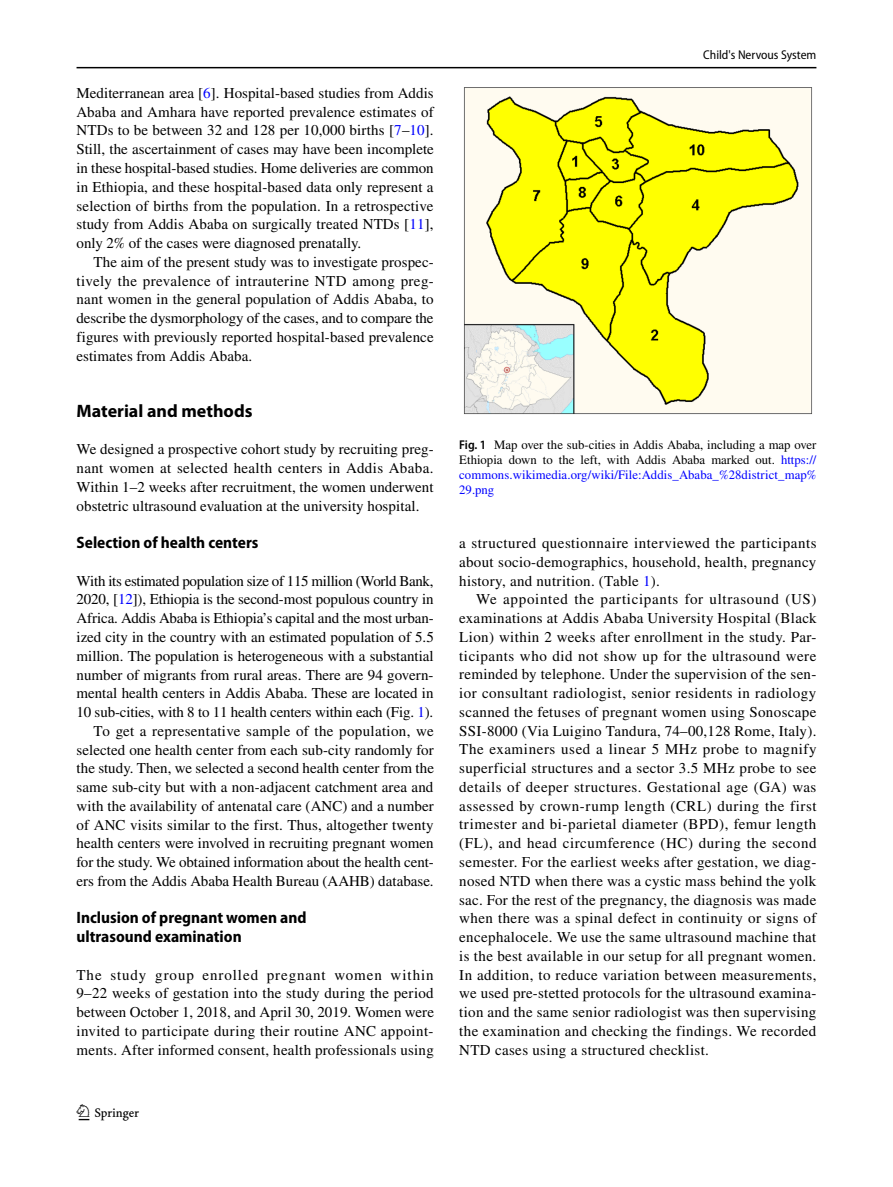
<style>
.page{position:relative;width:893px;height:1187px;background:#fff}
.page>*{position:absolute;margin:0;border:0;box-sizing:border-box;transform-origin:0 0}
.t1{font:22.5px "Springnew Regular 2";color:#000}
.t2{font:700 18px "Myriad Pro";color:#000}
.t3{font:700 semi-condensed 16.5px/18.8px "Myriad Pro";color:#000}
.t4{font:15px/18.8px "STIX";color:#000;text-align:justify}
.t5{font:12.75px/15px "STIX";letter-spacing:.005em;color:#000;text-align:justify}
.t6{font:semi-condensed 12.75px "Myriad Pro";color:#000}
.s1{color:#00f}
.s2{font-family:"Myriad Pro";font-weight:600;font-stretch:semi-condensed}
</style>
<div class="page">
<hr style="left:77px;top:67px;width:739px;height:1px;background:#000">
<img style="left:464px;top:87px;width:348px;height:327px">
<p class="t4" style="left:77px;top:84px;width:359px">Mediterranean area [<span class="s1">6</span>]. Hospital-based studies from Addis Ababa and Amhara have reported prevalence estimates of NTDs to be between 32 and 128 per 10,000 births [<span class="s1">7</span>–<span class="s1">10</span>].<br>Still, the ascertainment of cases may have been incomplete in these hospital-based studies. Home deliveries are common in Ethiopia, and these hospital-based data only represent a selection of births from the population. In a retrospective study from Addis Ababa on surgically treated NTDs [<span class="s1">11</span>], only 2% of the cases were diagnosed prenatally.</p>
<p class="t4" style="left:77px;top:253px;width:359px;text-indent:17px">The aim of the present study was to investigate prospec&shy;tively the prevalence of intrauterine NTD among preg&shy;nant women in the general population of Addis Ababa, to describe the dysmorphology of the cases, and to compare the figures with previously reported hospital-based prevalence estimates from Addis Ababa.</p>
<p class="t2" style="left:77px;top:399px;width:178px">Material and methods</p>
<p class="t4" style="left:77px;top:441px;width:359px">We designed a prospective cohort study by recruiting preg&shy;nant women at selected health centers in Addis Ababa.<br>Within 1–2 weeks after recruitment, the women underwent obstetric ultrasound evaluation at the university hospital.</p>
<p class="t3" style="left:77px;top:533px;width:183px">Selection of health centers</p>
<p class="t4" style="left:77px;top:572px;width:359px;text-align:right">With its estimated population size of 115 million (World Bank, 2020, [<span class="s1">12</span>]), Ethiopia is the second-most populous country in Africa. Addis Ababa is Ethiopia’s capital and the most urban&shy;ized city in the country with an estimated population of 5.5 million. The population is heterogeneous with a substantial number of migrants from rural areas. There are 94 govern&shy;mental health centers in Addis Ababa. These are located in 10 sub-cities, with 8 to 11 health centers within each (Fig. <span class="s1">1</span>).<br>To get a representative sample of the population, we selected one health center from each sub-city randomly for the study. Then, we selected a second health center from the same sub-city but with a non-adjacent catchment area and with the availability of antenatal care (ANC) and a number of ANC visits similar to the first. Thus, altogether twenty health centers were involved in recruiting pregnant women for the study. We obtained information about the health cent&shy;ers from the Addis Ababa Health Bureau (AAHB) database.</p>
<p class="t3" style="left:77px;top:908px;width:231px">Inclusion of pregnant women and ultrasound examination</p>
<p class="t4" style="left:77px;top:966px;width:359px">The study group enrolled pregnant women within 9–22 weeks of gestation into the study during the period between October 1, 2018, and April 30, 2019. Women were invited to participate during their routine ANC appoint&shy;ments. After informed consent, health professionals using</p>
<h1 class="t1" style="left:79px;top:1104px;width:62px">1 3</h1>
<p class="t6" style="left:703px;top:48px;width:115px">Child's Nervous System</p>
<p class="t5" style="left:459px;top:438px;width:359px"><span class="s2">Fig. 1</span> Map over the sub-cities in Addis Ababa, including a map over Ethiopia down to the left, with Addis Ababa marked out. <span class="s1">https:// commons.wikimedia.org/wiki/File:Addis_Ababa_%28district_map% 29.png</span></p>
<p class="t4" style="left:459px;top:534px;width:359px">a structured questionnaire interviewed the participants about socio-demographics, household, health, pregnancy history, and nutrition. (Table <span class="s1">1</span>).</p>
<p class="t4" style="left:459px;top:591px;width:359px;text-indent:17px">We appointed the participants for ultrasound (US) examinations at Addis Ababa University Hospital (Black Lion) within 2 weeks after enrollment in the study. Par&shy;ticipants who did not show up for the ultrasound were reminded by telephone. Under the supervision of the sen&shy;ior consultant radiologist, senior residents in radiology scanned the fetuses of pregnant women using Sonoscape SSI-8000 (Via Luigino Tandura, 74–00,128 Rome, Italy).<br>The examiners used a linear 5 MHz probe to magnify superficial structures and a sector 3.5 MHz probe to see details of deeper structures. Gestational age (GA) was assessed by crown-rump length (CRL) during the first trimester and bi-parietal diameter (BPD), femur length (FL), and head circumference (HC) during the second semester. For the earliest weeks after gestation, we diag&shy;nosed NTD when there was a cystic mass behind the yolk sac. For the rest of the pregnancy, the diagnosis was made when there was a spinal defect in continuity or signs of encephalocele. We use the same ultrasound machine that is the best available in our setup for all pregnant women.<br>In addition, to reduce variation between measurements, we used pre-stetted protocols for the ultrasound examina&shy;tion and the same senior radiologist was then supervising the examination and checking the findings. We recorded NTD cases using a structured checklist.</p>
</div>
